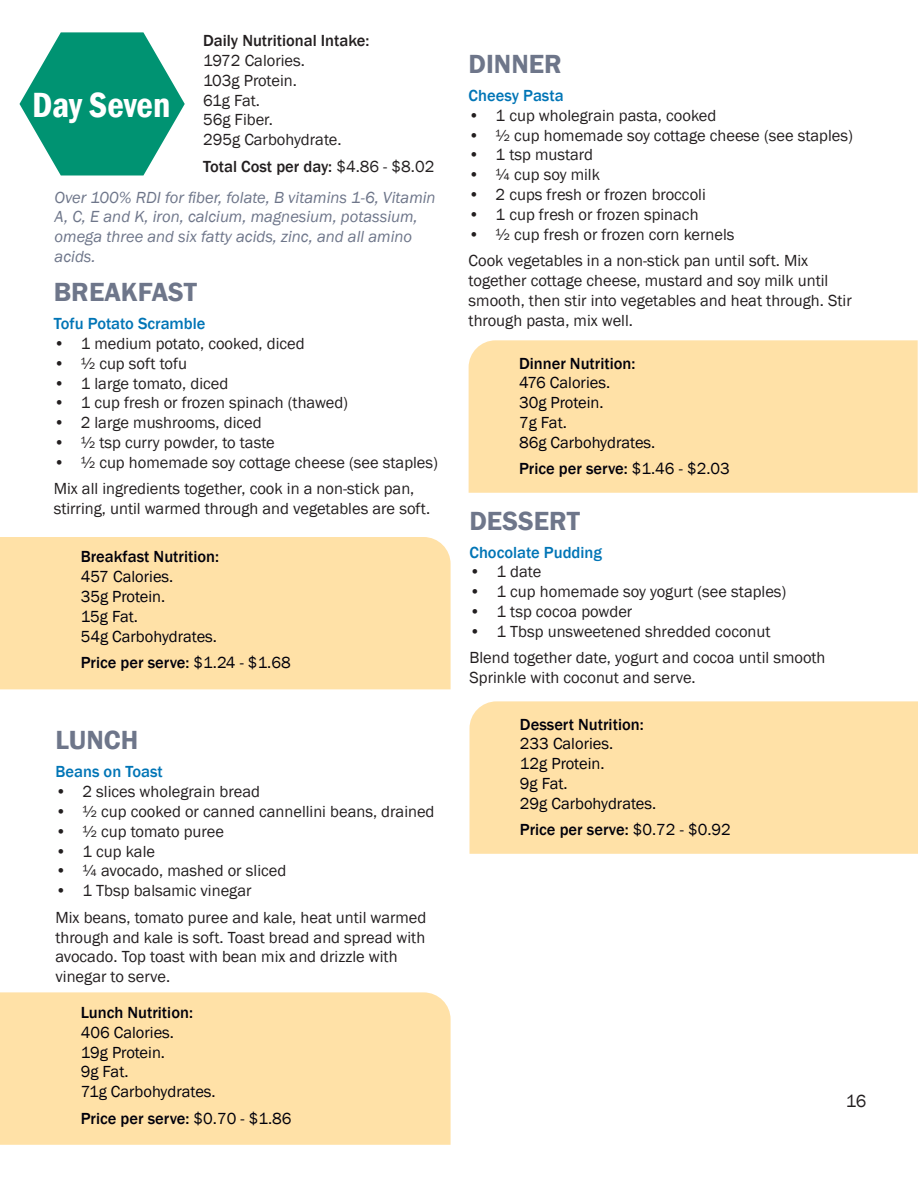
<style>
.page{position:relative;width:918px;height:1188px;background:#fff}
.page>*{position:absolute;margin:0;border:0;box-sizing:border-box;transform-origin:0 0}
.t1{font:600 condensed 36px "Franklin Gothic";color:#fff}
.t2{font:600 27px "Franklin Gothic";color:#6e768a}
.t3{font:18px "Franklin Gothic";color:#231f20}
.t4{font:16.5px/19.8px "Franklin Gothic";color:#231f20}
.t5{font:16.5px/19.8px "Franklin Gothic";color:#00000b}
.t6{font:500 16.5px "Franklin Gothic";color:#00000b}
.t7{font:italic 16.5px/19.8px "Franklin Gothic";color:#6e768a;text-align:right}
.t8{font:500 16.5px "Franklin Gothic";color:#0075b6}
.t9{font:500 16.5px "Franklin Gothic";color:#231f20}
.s1{font-weight:500;font-style:normal;color:#231f20}
.s2{font-style:normal;color:#231f20}
.s3{font-weight:400}
</style>
<div class="page">
<div style="left:0;top:992px;width:451px;height:153px;background:#ffe1a7"></div>
<div style="left:469px;top:340px;width:449px;height:153px;background:#ffe1a7"></div>
<svg style="left:19px;top:32px;width:166px;height:144px"></svg>
<div style="left:0;top:537px;width:451px;height:152px;background:#ffe1a7"></div>
<div style="left:470px;top:701px;width:448px;height:153px;background:#ffe1a7"></div>
<p class="t9" style="left:203px;top:34px;width:168px">Daily Nutritional Intake:</p>
<p class="t4" style="left:203px;top:52px;width:140px">1972 Calories.<br>103g Protein.<br>61g Fat.<br>56g Fiber.<br>295g Carbohydrate.</p>
<p class="t7" style="left:55px;top:151px;width:383px;line-height:30.8px"><span class="s1">Total Cost per day:</span> <span class="s2">$4.86 - $8.02<br></span>Over 100% RDI for fiber, folate, B vitamins 1-6, Vitamin</p>
<p class="t7" style="left:55px;top:208px;width:365px;text-align:left">A, C, E and K, iron, calcium, magnesium, potassium, omega three and six fatty acids, zinc, and all amino acids.</p>
<h1 class="t1" style="left:32px;top:90px;width:140px">Day Seven</h1>
<h2 class="t2" style="left:54px;top:276px;width:145px">BREAKFAST</h2>
<p class="t8" style="left:54px;top:317px;width:153px">Tofu Potato Scramble</p>
<p class="t4" style="left:54px;top:335px;width:253px">• 1 medium potato, cooked, diced</p>
<p class="t4" style="left:54px;top:354px;width:135px">• ½ cup soft tofu</p>
<p class="t4" style="left:54px;top:374px;width:176px">• 1 large tomato, diced</p>
<p class="t4" style="left:54px;top:394px;width:296px">• 1 cup fresh or frozen spinach (thawed)</p>
<p class="t4" style="left:54px;top:414px;width:209px">• 2 large mushrooms, diced</p>
<p class="t4" style="left:54px;top:433px;width:223px">• ½ tsp curry powder, to taste</p>
<p class="t4" style="left:54px;top:450px;width:386px;line-height:26.5px">• ½ cup homemade soy cottage cheese (see staples)<br>Mix all ingredients together, cook in a non-stick pan,</p>
<p class="t4" style="left:54px;top:500px;width:378px">stirring, until warmed through and vegetables are soft.</p>
<p class="t6" style="left:81px;top:550px;width:140px">Breakfast Nutrition:</p>
<p class="t5" style="left:81px;top:568px;width:138px">457 Calories.<br>35g Protein.<br>15g Fat.<br>54g Carbohydrates.</p>
<p class="t6" style="left:81px;top:656px;width:212px">Price per serve: <span class="s3">$1.24 - $1.68</span></p>
<h2 class="t2" style="left:56px;top:724px;width:84px">LUNCH</h2>
<p class="t8" style="left:56px;top:765px;width:109px">Beans on Toast</p>
<p class="t4" style="left:56px;top:783px;width:206px">• 2 slices wholegrain bread</p>
<p class="t4" style="left:56px;top:802px;width:381px">• ½ cup cooked or canned cannellini beans, drained</p>
<p class="t4" style="left:56px;top:822px;width:170px">• ½ cup tomato puree</p>
<p class="t4" style="left:56px;top:842px;width:101px">• 1 cup kale</p>
<p class="t4" style="left:56px;top:862px;width:232px">• ¼ avocado, mashed or sliced</p>
<p class="t4" style="left:56px;top:878px;width:372px;line-height:26.5px">• 1 Tbsp balsamic vinegar<br>Mix beans, tomato puree and kale, heat until warmed</p>
<p class="t4" style="left:56px;top:928px;width:371px">through and kale is soft. Toast bread and spread with avocado. Top toast with bean mix and drizzle with vinegar to serve.</p>
<p class="t6" style="left:81px;top:1006px;width:114px">Lunch Nutrition:</p>
<p class="t5" style="left:81px;top:1023px;width:137px">406 Calories.<br>19g Protein.<br>9g Fat.<br>71g Carbohydrates.</p>
<p class="t6" style="left:81px;top:1111px;width:212px">Price per serve: <span class="s3">$0.70 - $1.86</span></p>
<h2 class="t2" style="left:469px;top:48px;width:95px">DINNER</h2>
<p class="t8" style="left:469px;top:89px;width:97px">Cheesy Pasta</p>
<p class="t4" style="left:469px;top:106px;width:249px">• 1 cup wholegrain pasta, cooked</p>
<p class="t4" style="left:469px;top:126px;width:386px">• ½ cup homemade soy cottage cheese (see staples)</p>
<p class="t4" style="left:469px;top:146px;width:126px">• 1 tsp mustard</p>
<p class="t4" style="left:469px;top:166px;width:133px">• ¼ cup soy milk</p>
<p class="t4" style="left:469px;top:185px;width:239px">• 2 cups fresh or frozen broccoli</p>
<p class="t4" style="left:469px;top:205px;width:231px">• 1 cup fresh or frozen spinach</p>
<p class="t4" style="left:469px;top:222px;width:341px;line-height:26.5px">• ½ cup fresh or frozen corn kernels<br>Cook vegetables in a non-stick pan until soft. Mix</p>
<p class="t4" style="left:469px;top:271px;width:385px">together cottage cheese, mustard and soy milk until smooth, then stir into vegetables and heat through. Stir through pasta, mix well.</p>
<p class="t6" style="left:519px;top:356px;width:118px">Dinner Nutrition:</p>
<p class="t5" style="left:519px;top:374px;width:138px">476 Calories.<br>30g Protein.<br>7g Fat.<br>86g Carbohydrates.</p>
<p class="t6" style="left:519px;top:462px;width:212px">Price per serve: <span class="s3">$1.46 - $2.03</span></p>
<h2 class="t2" style="left:470px;top:504px;width:112px">DESSERT</h2>
<p class="t8" style="left:470px;top:545px;width:134px">Chocolate Pudding</p>
<p class="t4" style="left:470px;top:563px;width:73px">• 1 date</p>
<p class="t4" style="left:470px;top:583px;width:318px">• 1 cup homemade soy yogurt (see staples)</p>
<p class="t4" style="left:470px;top:602px;width:164px">• 1 tsp cocoa powder</p>
<p class="t4" style="left:470px;top:619px;width:357px;line-height:26.5px">• 1 Tbsp unsweetened shredded coconut<br>Blend together date, yogurt and cocoa until smooth</p>
<p class="t4" style="left:470px;top:669px;width:228px">Sprinkle with coconut and serve.</p>
<p class="t6" style="left:520px;top:717px;width:125px">Dessert Nutrition:</p>
<p class="t5" style="left:520px;top:735px;width:138px">233 Calories.<br>12g Protein.<br>9g Fat.<br>29g Carbohydrates.</p>
<p class="t6" style="left:520px;top:823px;width:212px">Price per serve: <span class="s3">$0.72 - $0.92</span></p>
<p class="t3" style="left:846px;top:1093px;width:22px">16</p>
</div>
